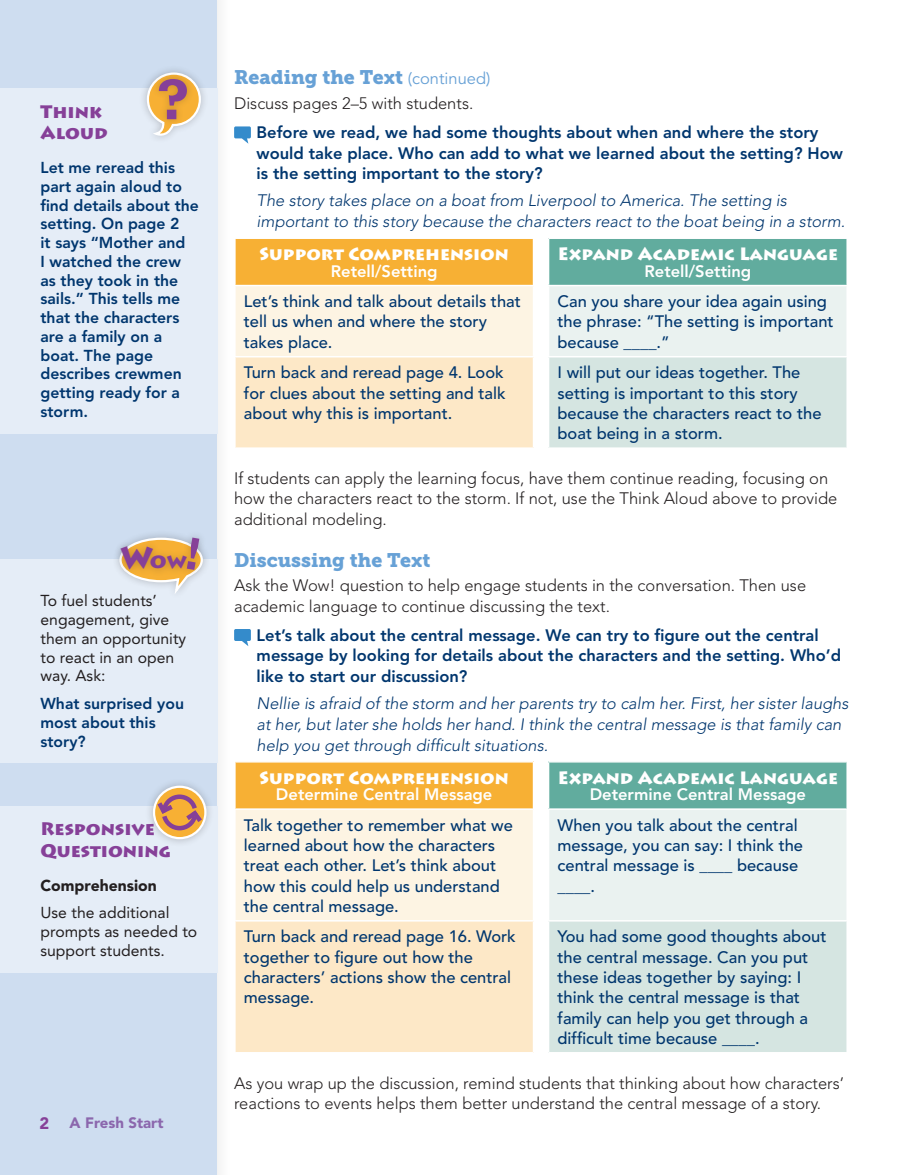
<style>
.page{position:relative;width:905px;height:1175px;background:#fff}
.page>*{position:absolute;margin:0;border:0;box-sizing:border-box;transform-origin:0 0}
.Sidebar_Head{font:900 20.55px "Lithos Pro";color:#864098}
.session_c-head{font:19.5px "Museo Slab 900";color:#67a1d6}
.sidebar_base{font:900 18px/21.6px "Lithos Pro";color:#864098}
.session_column_2_hea{font:900 17.7px "Lithos Pro";color:#fff}
.session_column_1_hea{font:900 17.7px "Lithos Pro";color:#fff}
.Prompt_Box_Questions{font:500 16.5px/20.2px "Avenir";color:#00366e}
.session_Basic-Text{font:300 16.5px/20.2px "Avenir";color:#231f20}
.session_sample_stude{font:italic 300 16.5px/21px "Avenir";color:#00366e}
.session_teacher_talk{font:800 16.5px/20.2px "Avenir";color:#00366e}
.session_subhead{font:800 16.5px "Avenir";color:#fff}
.sidebar_teacher_talk{font:800 15.75px/18.8px "Avenir";color:#00366e}
.sidebar_Basic-Text{font:15.75px/18.8px "Avenir";color:#231f20}
.sidebar_b-head{font:900 15.75px "Avenir";color:#231f20}
.t1{font:900 15px "Avenir";color:#8b67ad}
.s1{font-size:30.3px}
.s2{font-size:16.5px;color:#864098}
.s3{font-family:"Avenir";font-size:16.5px}
</style>
<div class="page">
<div style="left:0;top:0;width:234px;height:1174px;background:#231f20;opacity:.08"></div>
<div style="left:0;top:0;width:217px;height:1174px;background:#ceddf0"></div>
<svg style="left:234px;top:126px;width:17px;height:18px"></svg>
<div style="left:235px;top:238px;width:298px;height:47px;background:#f7b034"></div>
<div style="left:548px;top:238px;width:299px;height:47px;background:#61ac9e"></div>
<div style="left:235px;top:285px;width:298px;height:72px;background:#fdf4e3"></div>
<div style="left:548px;top:285px;width:299px;height:72px;background:#eaf2f0"></div>
<div style="left:235px;top:357px;width:298px;height:91px;background:#fde8c7"></div>
<div style="left:548px;top:357px;width:299px;height:91px;background:#d5e5e1"></div>
<hr style="left:234px;top:237px;width:299px;height:2px;background:#fff">
<hr style="left:234px;top:239px;width:2px;height:46px;background:#fff">
<hr style="left:548px;top:237px;width:300px;height:2px;background:#fff">
<hr style="left:846px;top:239px;width:2px;height:46px;background:#fff">
<hr style="left:234px;top:285px;width:300px;height:1px;background:#fff">
<hr style="left:234px;top:286px;width:2px;height:70px;background:#fff">
<hr style="left:548px;top:285px;width:300px;height:1px;background:#fff">
<hr style="left:846px;top:286px;width:2px;height:70px;background:#fff">
<hr style="left:234px;top:356px;width:300px;height:1px;background:#fff">
<hr style="left:234px;top:357px;width:2px;height:90px;background:#fff">
<hr style="left:548px;top:356px;width:300px;height:1px;background:#fff">
<hr style="left:846px;top:357px;width:2px;height:90px;background:#fff">
<hr style="left:234px;top:447px;width:299px;height:2px;background:#fff">
<hr style="left:548px;top:447px;width:300px;height:2px;background:#fff">
<hr style="left:532px;top:239px;width:2px;height:46px;background:#fff">
<hr style="left:548px;top:239px;width:1px;height:46px;background:#fff">
<hr style="left:532px;top:286px;width:2px;height:70px;background:#fff">
<hr style="left:548px;top:286px;width:1px;height:70px;background:#fff">
<hr style="left:532px;top:357px;width:2px;height:90px;background:#fff">
<hr style="left:548px;top:357px;width:1px;height:90px;background:#fff">
<svg style="left:234px;top:629px;width:17px;height:17px"></svg>
<div style="left:235px;top:761px;width:298px;height:48px;background:#f7b034"></div>
<div style="left:548px;top:761px;width:299px;height:48px;background:#61ac9e"></div>
<div style="left:235px;top:809px;width:298px;height:111px;background:#fdf4e3"></div>
<div style="left:548px;top:809px;width:299px;height:111px;background:#eaf2f0"></div>
<div style="left:235px;top:920px;width:298px;height:132px;background:#fde8c7"></div>
<div style="left:548px;top:920px;width:299px;height:132px;background:#d5e5e1"></div>
<hr style="left:234px;top:761px;width:299px;height:1px;background:#fff">
<hr style="left:234px;top:762px;width:2px;height:46px;background:#fff">
<hr style="left:548px;top:761px;width:300px;height:1px;background:#fff">
<hr style="left:846px;top:762px;width:2px;height:46px;background:#fff">
<hr style="left:234px;top:808px;width:300px;height:2px;background:#fff">
<hr style="left:234px;top:810px;width:2px;height:110px;background:#fff">
<hr style="left:548px;top:808px;width:300px;height:2px;background:#fff">
<hr style="left:846px;top:810px;width:2px;height:110px;background:#fff">
<hr style="left:234px;top:920px;width:300px;height:1px;background:#fff">
<hr style="left:234px;top:921px;width:2px;height:131px;background:#fff">
<hr style="left:548px;top:920px;width:300px;height:1px;background:#fff">
<hr style="left:846px;top:921px;width:2px;height:131px;background:#fff">
<hr style="left:532px;top:762px;width:2px;height:46px;background:#fff">
<hr style="left:548px;top:762px;width:1px;height:46px;background:#fff">
<hr style="left:532px;top:810px;width:2px;height:110px;background:#fff">
<hr style="left:548px;top:810px;width:1px;height:110px;background:#fff">
<hr style="left:532px;top:921px;width:2px;height:131px;background:#fff">
<hr style="left:548px;top:921px;width:1px;height:131px;background:#fff">
<div style="left:0;top:805px;width:217px;height:167px;background:#e5edf7"></div>
<div style="left:145px;top:777px;width:69px;height:70px;background:#231f20;opacity:.25"></div>
<svg style="left:154px;top:786px;width:51px;height:52px"></svg>
<div style="left:153px;top:785px;width:53px;height:54px;border:2px solid #fff;border-radius:50%"></div>
<svg style="left:153px;top:792px;width:53px;height:40px;background:#d79f70"></svg>
<div style="left:0;top:560px;width:217px;height:203px;background:#e5edf7"></div>
<div style="left:112px;top:529px;width:99px;height:72px;background:#231f20;opacity:.25"></div>
<div style="left:113px;top:539px;width:81px;height:38px;background:#231f20;opacity:.25"></div>
<div style="left:179px;top:530px;width:28px;height:47px;background:#231f20;opacity:.25"></div>
<svg style="left:118px;top:536px;width:86px;height:62px"></svg>
<div style="left:0;top:88px;width:217px;height:345px;background:#e5edf7"></div>
<div style="left:139px;top:64px;width:70px;height:80px;background:#231f20;opacity:.25"></div>
<svg style="left:146px;top:71px;width:56px;height:68px"></svg>
<p class="sidebar_base" style="left:40px;top:101px;width:69px">Think<br>Aloud</p>
<p class="sidebar_teacher_talk" style="left:40px;top:158px;width:160px">Let me reread this part again aloud to find details about the setting. On page 2<br>it says “Mother and<br>I watched the crew as they took in the sails.” This tells me that the characters are a family on a boat. The page describes crewmen getting ready for a storm.</p>
<p class="Sidebar_Head" style="left:120px;top:548px;width:67px"><span class="s1">W</span>ow</p>
<p class="sidebar_Basic-Text" style="left:40px;top:591px;width:147px">To fuel students’ engagement, give them an opportunity to react in an open way. Ask:</p>
<p class="sidebar_teacher_talk" style="left:40px;top:694px;width:145px">What surprised you most about this story?</p>
<p class="sidebar_base" style="left:40px;top:818px;width:132px">Responsive<br>Questioning</p>
<p class="sidebar_b-head" style="left:40px;top:875px;width:118px">Comprehension</p>
<p class="sidebar_Basic-Text" style="left:40px;top:903px;width:158px">Use the additional prompts as needed to support students.</p>
<p class="t1" style="left:40px;top:1114px;width:125px"><span class="s2">2</span> A Fresh Start</p>
<p class="session_c-head" style="left:234px;top:66px;width:258px">Reading the Text <span class="s3">(continued)</span></p>
<p class="session_Basic-Text" style="left:234px;top:93px;width:241px">Discuss pages 2–5 with students.</p>
<p class="session_teacher_talk" style="left:256px;top:122px;width:587px">Before we read, we had some thoughts about when and where the story would take place. Who can add to what we learned about the setting? How is the setting important to the story?</p>
<p class="session_sample_stude" style="left:256px;top:190px;width:590px">The story takes place on a boat from Liverpool to America. The setting is important to this story because the characters react to the boat being in a storm.</p>
<p class="session_column_1_hea" style="left:259px;top:243px;width:251px">Support Comprehension</p>
<p class="session_subhead" style="left:331px;top:261px;width:108px">Retell/Setting</p>
<p class="session_column_2_hea" style="left:557px;top:243px;width:282px">Expand Academic Language</p>
<p class="session_subhead" style="left:644px;top:261px;width:108px">Retell/Setting</p>
<p class="Prompt_Box_Questions" style="left:244px;top:292px;width:278px">Let’s think and talk about details that tell us when and where the story takes place.</p>
<p class="Prompt_Box_Questions" style="left:557px;top:292px;width:277px">Can you share your idea again using the phrase: “The setting is important because ____.”</p>
<p class="Prompt_Box_Questions" style="left:244px;top:363px;width:263px;text-align:justify">Turn back and reread page 4. Look for clues about the setting and talk about why this is important.</p>
<p class="Prompt_Box_Questions" style="left:557px;top:363px;width:265px">I will put our ideas together. The setting is important to this story because the characters react to the boat being in a storm.</p>
<p class="session_Basic-Text" style="left:234px;top:468px;width:604px">If students can apply the learning focus, have them continue reading, focusing on how the characters react to the storm. If not, use the Think Aloud above to provide additional modeling.</p>
<p class="session_c-head" style="left:234px;top:548px;width:198px">Discussing the Text</p>
<p class="session_Basic-Text" style="left:234px;top:575px;width:573px">Ask the Wow! question to help engage students in the conversation. Then use academic language to continue discussing the text.</p>
<p class="session_teacher_talk" style="left:256px;top:625px;width:586px">Let’s talk about the central message. We can try to figure out the central message by looking for details about the characters and the setting. Who’d like to start our discussion?</p>
<p class="session_sample_stude" style="left:256px;top:692px;width:593px">Nellie is afraid of the storm and her parents try to calm her. First, her sister laughs at her, but later she holds her hand. I think the central message is that family can help you get through difficult situations.</p>
<p class="session_column_1_hea" style="left:259px;top:766px;width:251px">Support Comprehension</p>
<p class="session_subhead" style="left:276px;top:784px;width:218px">Determine Central Message</p>
<p class="session_column_2_hea" style="left:557px;top:766px;width:282px">Expand Academic Language</p>
<p class="session_subhead" style="left:589px;top:784px;width:218px">Determine Central Message</p>
<p class="Prompt_Box_Questions" style="left:244px;top:815px;width:270px">Talk together to remember what we learned about how the characters treat each other. Let’s think about how this could help us understand the central message.</p>
<p class="Prompt_Box_Questions" style="left:557px;top:815px;width:247px">When you talk about the central message, you can say: I think the central message is ____ because ____.</p>
<p class="Prompt_Box_Questions" style="left:244px;top:927px;width:273px">Turn back and reread page 16. Work together to figure out how the characters’ actions show the central message.</p>
<p class="Prompt_Box_Questions" style="left:557px;top:927px;width:270px">You had some good thoughts about the central message. Can you put these ideas together by saying: I think the central message is that family can help you get through a difficult time because ____.</p>
<p class="session_Basic-Text" style="left:234px;top:1072px;width:611px">As you wrap up the discussion, remind students that thinking about how characters’ reactions to events helps them better understand the central message of a story.</p>
</div>
